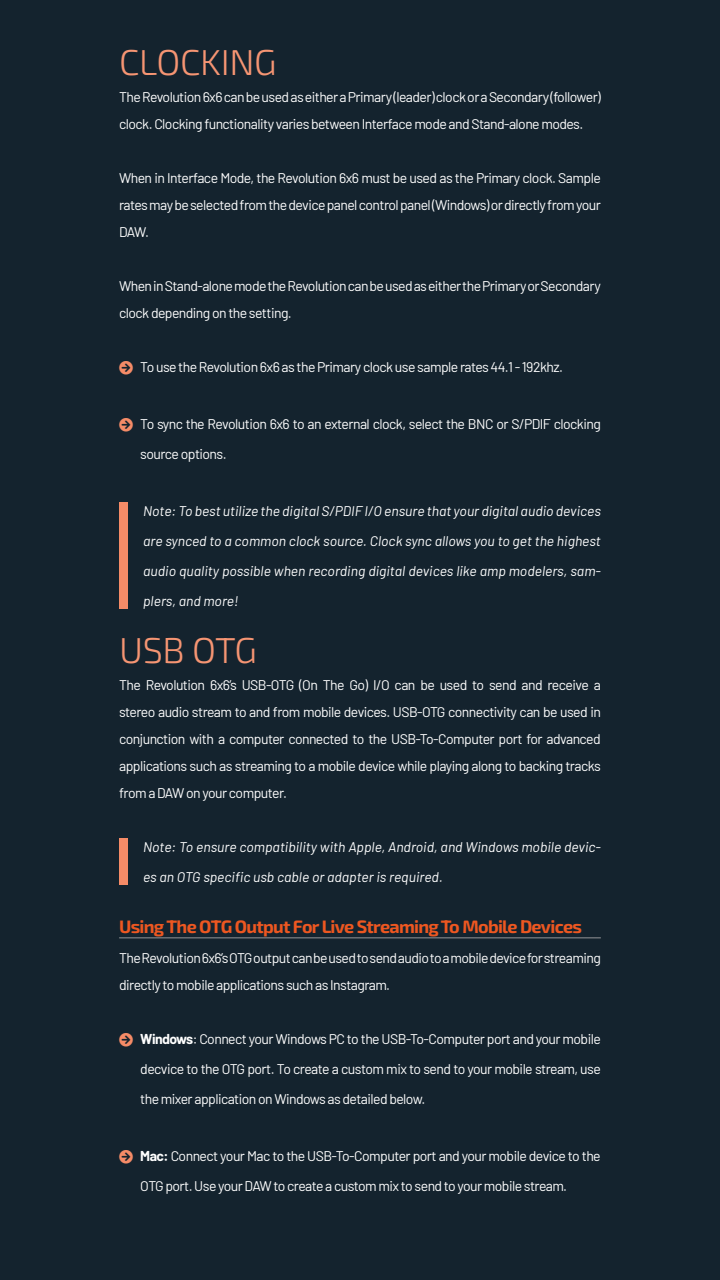
<style>
.page{position:relative;width:720px;height:1280px;background:#14232e}
.page>*{position:absolute;margin:0;border:0;box-sizing:border-box;transform-origin:0 0}
.t1{font:300 36px "Exo 2";letter-spacing:-.01em;color:#f69573}
.t2{font:700 18px "Exo 2";letter-spacing:-.04em;color:#ed5721}
.BODY_FINAL{font:14px/27px "Barlow";letter-spacing:-.04em;color:#fff}
.NOTE{font:italic 14px/30px "Barlow";color:#fff;text-align:justify}
.s1{font-weight:700}
</style>
<div class="page">
<div style="left:119px;top:502px;width:9px;height:107px;background:#f58b67"></div>
<div style="left:119px;top:838px;width:9px;height:47px;background:#f58b67"></div>
<hr style="left:119px;top:937px;width:482px;height:1px;background:#939598">
<h1 class="t1" style="left:119px;top:37px;width:159px">CLOCKING</h1>
<p class="BODY_FINAL" style="left:119px;top:82px;width:483px">The Revolution 6x6 can be used as either a Primary (leader) clock or a Secondary (follower) clock. Clocking functionality varies between Interface mode and Stand-alone modes.</p>
<p class="BODY_FINAL" style="left:119px;top:163px;width:483px;text-align:justify">When in Interface Mode, the Revolution 6x6 must be used as the Primary clock. Sample rates may be selected from the device panel control panel (Windows) or directly from your DAW.</p>
<p class="BODY_FINAL" style="left:119px;top:271px;width:483px">When in Stand-alone mode the Revolution can be used as either the Primary or Secondary clock depending on the setting.</p>
<p class="BODY_FINAL" style="left:140px;top:352px;width:424px">To use the Revolution 6x6 as the Primary clock use sample rates 44.1 - 192khz.</p>
<p class="BODY_FINAL" style="left:140px;top:408px;width:462px;line-height:30px">To sync the Revolution 6x6 to an external clock, select the BNC or S/PDIF clocking source options.</p>
<p class="NOTE" style="left:143px;top:495px;width:459px">Note: To best utilize the digital S/PDIF I/O ensure that your digital audio devices are synced to a common clock source. Clock sync allows you to get the highest audio quality possible when recording digital devices like amp modelers, sam&shy;plers, and more!</p>
<h1 class="t1" style="left:119px;top:625px;width:140px">USB OTG</h1>
<p class="BODY_FINAL" style="left:119px;top:670px;width:483px;text-align:justify">The Revolution 6x6’s USB-OTG (On The Go) I/O can be used to send and receive a stereo audio stream to and from mobile devices. USB-OTG connectivity can be used in conjunction with a computer connected to the USB-To-Computer port for advanced applications such as streaming to a mobile device while playing along to backing tracks from a DAW on your computer.</p>
<p class="NOTE" style="left:143px;top:831px;width:459px">Note: To ensure compatibility with Apple, Android, and Windows mobile devic&shy;es an OTG specific usb cable or adapter is required.</p>
<h2 class="t2" style="left:119px;top:914px;width:464px">Using The OTG Output For Live Streaming To Mobile Devices</h2>
<p class="BODY_FINAL" style="left:119px;top:943px;width:483px">The Revolution 6x6’s OTG output can be used to send audio to a mobile device for streaming directly to mobile applications such as Instagram.</p>
<p class="BODY_FINAL" style="left:140px;top:1023px;width:462px;line-height:30px;text-align:justify"><span class="s1">Windows</span>: Connect your Windows PC to the USB-To-Computer port and your mobile decvice to the OTG port. To create a custom mix to send to your mobile stream, use the mixer application on Windows as detailed below.</p>
<p class="BODY_FINAL" style="left:140px;top:1140px;width:462px;line-height:30px"><span class="s1">Mac:</span> Connect your Mac to the USB-To-Computer port and your mobile device to the<br>OTG port. Use your DAW to create a custom mix to send to your mobile stream.</p>
</div>
